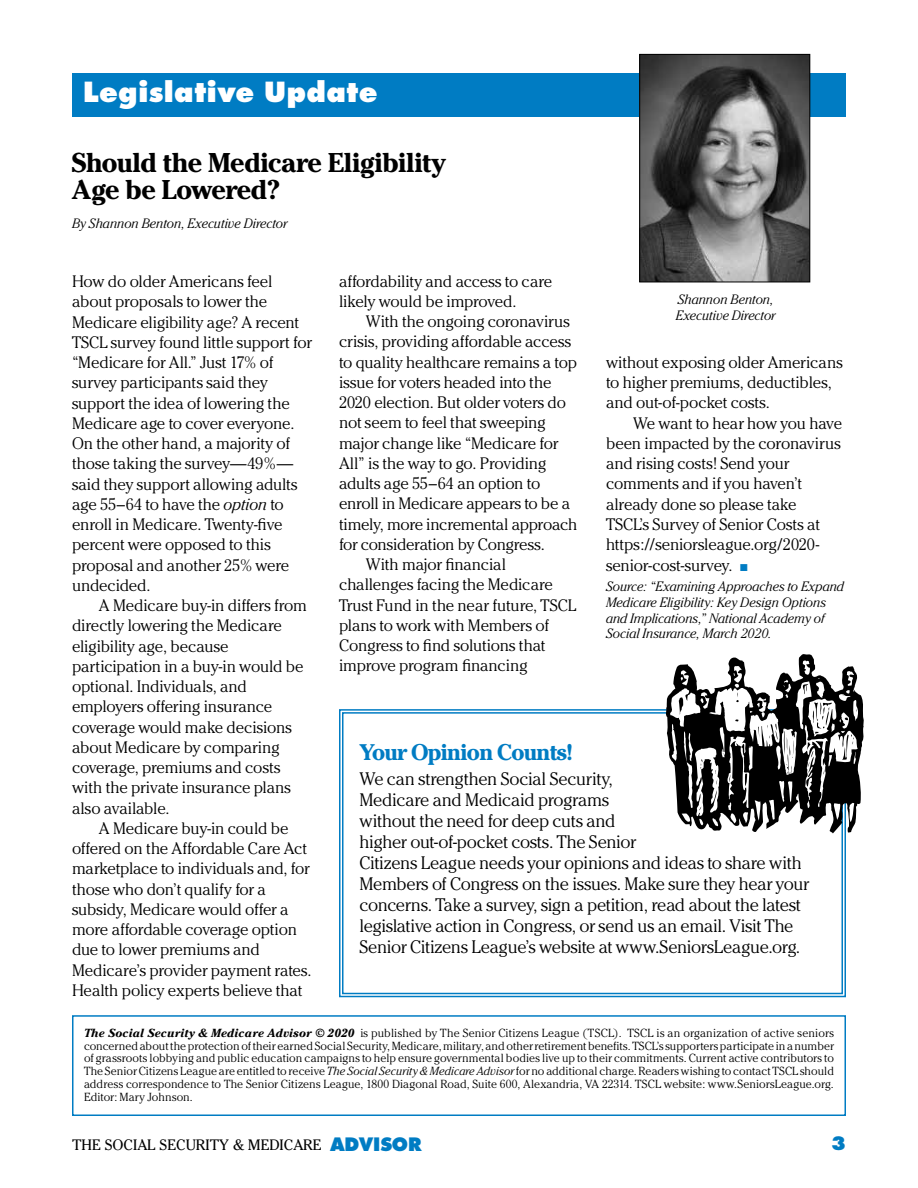
<style>
.page{position:relative;width:918px;height:1188px;background:#fff}
.page>*{position:absolute;margin:0;border:0;box-sizing:border-box;transform-origin:0 0}
.t1{font:700 27px/27px "Cheltenham";letter-spacing:-.02em;color:#000}
.t2{font:800 27px "Futura";letter-spacing:.015em;color:#fff}
.t3{font:700 22.5px "Cheltenham";letter-spacing:-.03em;color:#007cc3}
.t4{font:300 18px/21px "Cheltenham";letter-spacing:-.02em;color:#000}
.t5{font:800 18px "Futura";color:#007cc3}
.t6{font:300 16.5px/20.2px "Cheltenham";letter-spacing:-.01em;color:#000}
.t7{font:15px "Cheltenham";color:#000}
.t8{font:italic 300 13.5px/15.8px "Cheltenham";letter-spacing:-.005em;color:#000}
.t9{font:300 11.7px/12.8px "Cheltenham";letter-spacing:.005em;color:#000;text-align:justify}
.s1{font-style:italic}
.s2{color:#007cc3}
.s3{font-weight:700;font-style:italic}
.s4{font-family:"Futura";font-weight:800;font-size:18px;color:#007cc3}
</style>
<div class="page">
<div style="left:72px;top:73px;width:774px;height:43px;background:#007cc3"></div>
<div style="left:72px;top:1015px;width:774px;height:101px;border:2px solid #007cc3"></div>
<img style="left:641px;top:56px;width:167px;height:224px">
<div style="left:639px;top:54px;width:171px;height:228px;border:1px solid #000"></div>
<svg style="left:339px;top:709px;width:507px;height:289px"></svg>
<svg style="left:666px;top:654px;width:198px;height:179px"></svg>
<h1 class="t2" style="left:83px;top:76px;width:296px">Legislative Update</h1>
<h1 class="t1" style="left:72px;top:149px;width:376px">Should the Medicare Eligibility<br>Age be Lowered?</h1>
<p class="t8" style="left:72px;top:216px;width:217px">By Shannon Benton, Executive Director</p>
<p class="t6" style="left:72px;top:271px;width:241px">How do older Americans feel about proposals to lower the<br>Medicare eligibility age? A recent<br>TSCL survey found little support for “Medicare for All.” Just 17% of survey participants said they support the idea of lowering the<br>Medicare age to cover everyone.<br>On the other hand, a majority of those taking the survey—49%— said they support allowing adults age 55–64 to have the <span class="s1">option</span> to enroll in Medicare. Twenty-five percent were opposed to this proposal and another 25% were undecided.</p>
<p class="t6" style="left:72px;top:595px;width:236px;text-indent:27px">A Medicare buy-in differs from directly lowering the Medicare eligibility age, because participation in a buy-in would be optional. Individuals, and employers offering insurance coverage would make decisions about Medicare by comparing coverage, premiums and costs with the private insurance plans also available.</p>
<p class="t6" style="left:72px;top:818px;width:241px;text-indent:27px">A Medicare buy-in could be offered on the Affordable Care Act marketplace to individuals and, for those who don’t qualify for a subsidy, Medicare would offer a more affordable coverage option due to lower premiums and<br>Medicare’s provider payment rates.<br>Health policy experts believe that</p>
<p class="t6" style="left:339px;top:271px;width:215px">affordability and access to care likely would be improved.</p>
<p class="t6" style="left:366px;top:311px;width:205px">With the ongoing coronavirus</p>
<p class="t6" style="left:339px;top:332px;width:234px">crisis, providing affordable access</p>
<p class="t6" style="left:339px;top:352px;width:240px">to quality healthcare remains a top</p>
<p class="t6" style="left:339px;top:372px;width:214px">issue for voters headed into the</p>
<p class="t6" style="left:339px;top:392px;width:229px">2020 election. But older voters do</p>
<p class="t6" style="left:339px;top:413px;width:208px">not seem to feel that sweeping</p>
<p class="t6" style="left:339px;top:433px;width:221px">major change like “Medicare for</p>
<p class="t6" style="left:339px;top:453px;width:209px">All” is the way to go. Providing</p>
<p class="t6" style="left:339px;top:473px;width:203px">adults age 55–64 an option to</p>
<p class="t6" style="left:339px;top:494px;width:233px">enroll in Medicare appears to be a</p>
<p class="t6" style="left:339px;top:514px;width:240px">timely, more incremental approach</p>
<p class="t6" style="left:339px;top:534px;width:207px">for consideration by Congress.</p>
<p class="t6" style="left:366px;top:554px;width:142px">With major financial</p>
<p class="t6" style="left:339px;top:575px;width:216px">challenges facing the Medicare</p>
<p class="t6" style="left:339px;top:595px;width:239px">Trust Fund in the near future, TSCL</p>
<p class="t6" style="left:339px;top:615px;width:212px">plans to work with Members of</p>
<p class="t6" style="left:339px;top:635px;width:208px">Congress to find solutions that</p>
<p class="t6" style="left:339px;top:656px;width:190px">improve program financing</p>
<p class="t8" style="left:676px;top:291px;width:101px">Shannon Benton,<br>Executive Director</p>
<p class="t6" style="left:606px;top:352px;width:238px">without exposing older Americans to higher premiums, deductibles, and out-of-pocket costs.</p>
<p class="t6" style="left:606px;top:413px;width:238px;text-indent:27px">We want to hear how you have been impacted by the coronavirus and rising costs! Send your comments and if you haven’t already done so please take<br>TSCL’s Survey of Senior Costs at https://seniorsleague.org/2020- senior-cost-survey. <span class="s2">■</span></p>
<p class="t8" style="left:606px;top:579px;width:240px">Source: “Examining Approaches to Expand Medicare Eligibility: Key Design Options and Implications,” National Academy of Social Insurance, March 2020.</p>
<h2 class="t3" style="left:360px;top:739px;width:216px">Your Opinion Counts!</h2>
<p class="t4" style="left:360px;top:768px;width:451px">We can strengthen Social Security,<br>Medicare and Medicaid programs<br>without the need for deep cuts and<br>higher out-of-pocket costs. The Senior<br>Citizens League needs your opinions and ideas to share with Members of Congress on the issues. Make sure they hear your concerns. Take a survey, sign a petition, read about the latest legislative action in Congress, or send us an email. Visit The Senior Citizens League’s website at www.SeniorsLeague.org.</p>
<p class="t9" style="left:84px;top:1026px;width:752px"><span class="s3">The Social Security &amp; Medicare Advisor © 2020</span> is published by The Senior Citizens League (TSCL). TSCL is an organization of active seniors concerned about the protection of their earned Social Security, Medicare, military, and other retirement benefits. TSCL’s supporters participate in a number of grassroots lobbying and public education campaigns to help ensure governmental bodies live up to their commitments. Current active contributors to The Senior Citizens League are entitled to receive <span class="s1">The Social Security &amp; Medicare Advisor</span> for no additional charge. Readers wishing to contact TSCL should address correspondence to The Senior Citizens League, 1800 Diagonal Road, Suite 600, Alexandria, VA 22314. TSCL website: www.SeniorsLeague.org.<br>Editor: Mary Johnson.</p>
<p class="t7" style="left:72px;top:1136px;width:351px">THE SOCIAL SECURITY &amp; MEDICARE <span class="s4">ADVISOR</span></p>
<p class="t5" style="left:831px;top:1132px;width:16px">3</p>
</div>
